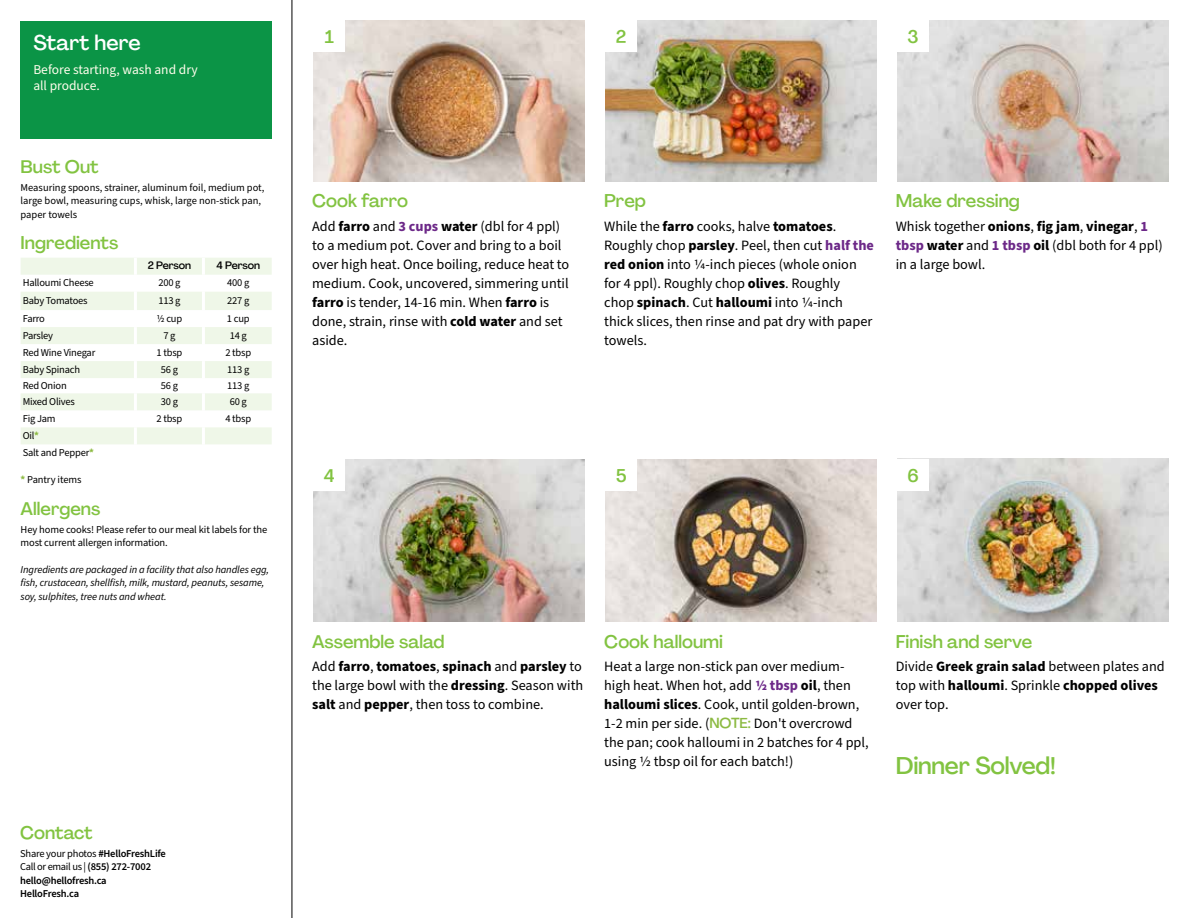
<style>
.page{position:relative;width:1188px;height:918px;background:#fff}
.page>*{position:absolute;margin:0;border:0;box-sizing:border-box;transform-origin:0 0}
.t1{font:500 24px "Agrandir";letter-spacing:-.01em;color:#82c341}
.t2{font:500 21px "Agrandir";color:#fff}
.t3{font:500 18px "Agrandir";color:#82c341}
.t4{font:14.25px/19px "Source Sans Pro";color:#000}
.t5{font:13.5px/16.2px "Source Sans Pro";color:#fffdec}
.t6{font:10.5px/13.5px "Source Sans Pro";letter-spacing:-.015em;color:#000}
.t7{font:italic 10.5px/13.5px "Source Sans Pro";letter-spacing:-.01em;color:#000}
.t8{font:600 10.5px/13.5px "Source Sans Pro";letter-spacing:-.02em;color:#000}
.t9{font:500 10.5px "Agrandir";letter-spacing:-.01em;color:#000}
.s1{font-weight:700;color:#8cba42}
.s2{font-weight:400}
.s3{font-weight:700}
.s4{font-weight:700;color:#6c2888}
.s5{font-family:"Agrandir";font-weight:500;color:#8cba42}
</style>
<div class="page">
<hr style="left:292px;top:0;width:1px;height:918px;background:#000">
<svg style="left:21px;top:258px;width:251px;height:186px;fill:#eff7e8"></svg>
<hr style="left:134px;top:258px;width:3px;height:17px;background:#fff">
<hr style="left:202px;top:258px;width:3px;height:17px;background:#fff">
<hr style="left:134px;top:275px;width:3px;height:17px;background:#fff">
<hr style="left:202px;top:275px;width:3px;height:17px;background:#fff">
<hr style="left:134px;top:292px;width:3px;height:18px;background:#fff">
<hr style="left:202px;top:292px;width:3px;height:18px;background:#fff">
<hr style="left:134px;top:310px;width:3px;height:17px;background:#fff">
<hr style="left:202px;top:310px;width:3px;height:17px;background:#fff">
<hr style="left:134px;top:327px;width:3px;height:17px;background:#fff">
<hr style="left:202px;top:327px;width:3px;height:17px;background:#fff">
<hr style="left:134px;top:344px;width:3px;height:17px;background:#fff">
<hr style="left:202px;top:344px;width:3px;height:17px;background:#fff">
<hr style="left:134px;top:361px;width:3px;height:17px;background:#fff">
<hr style="left:202px;top:361px;width:3px;height:17px;background:#fff">
<hr style="left:134px;top:378px;width:3px;height:15px;background:#fff">
<hr style="left:202px;top:378px;width:3px;height:15px;background:#fff">
<hr style="left:134px;top:393px;width:3px;height:17px;background:#fff">
<hr style="left:202px;top:393px;width:3px;height:17px;background:#fff">
<hr style="left:134px;top:410px;width:3px;height:17px;background:#fff">
<hr style="left:202px;top:410px;width:3px;height:17px;background:#fff">
<hr style="left:134px;top:427px;width:3px;height:17px;background:#fff">
<hr style="left:202px;top:427px;width:3px;height:17px;background:#fff">
<div style="left:21px;top:21px;width:251px;height:117px;background:#0b9446"></div>
<img style="left:313px;top:459px;width:272px;height:162px">
<div style="left:313px;top:459px;width:32px;height:32px;background:#fff"></div>
<img style="left:605px;top:459px;width:272px;height:162px">
<div style="left:605px;top:459px;width:32px;height:32px;background:#fff"></div>
<img style="left:897px;top:459px;width:272px;height:162px">
<div style="left:897px;top:459px;width:32px;height:32px;background:#fff"></div>
<img style="left:313px;top:20px;width:272px;height:161px">
<div style="left:313px;top:20px;width:32px;height:32px;background:#fff"></div>
<img style="left:605px;top:20px;width:272px;height:161px">
<div style="left:605px;top:20px;width:32px;height:32px;background:#fff"></div>
<img style="left:897px;top:20px;width:272px;height:161px">
<div style="left:897px;top:20px;width:32px;height:32px;background:#fff"></div>
<h2 class="t2" style="left:33px;top:29px;width:109px">Start here</h2>
<p class="t5" style="left:33px;top:62px;width:166px">Before starting, wash and dry all produce.</p>
<p class="t3" style="left:21px;top:156px;width:80px">Bust Out</p>
<p class="t6" style="left:21px;top:181px;width:245px">Measuring spoons, strainer, aluminum foil, medium pot, large bowl, measuring cups, whisk, large non-stick pan, paper towels</p>
<p class="t3" style="left:21px;top:232px;width:99px">Ingredients</p>
<p class="t9" style="left:148px;top:259px;width:45px">2 Person</p>
<p class="t9" style="left:217px;top:259px;width:45px">4 Person</p>
<p class="t6" style="left:23px;top:276px;width:73px">Halloumi Cheese</p>
<p class="t6" style="left:158px;top:276px;width:24px">200 g</p>
<p class="t6" style="left:227px;top:276px;width:24px">400 g</p>
<p class="t6" style="left:23px;top:294px;width:66px">Baby Tomatoes</p>
<p class="t6" style="left:158px;top:294px;width:24px">113 g</p>
<p class="t6" style="left:227px;top:294px;width:24px">227 g</p>
<p class="t6" style="left:23px;top:312px;width:24px">Farro</p>
<p class="t6" style="left:157px;top:312px;width:27px">1/2 cup</p>
<p class="t6" style="left:227px;top:312px;width:24px">1 cup</p>
<p class="t6" style="left:23px;top:329px;width:32px">Parsley</p>
<p class="t6" style="left:163px;top:329px;width:14px">7 g</p>
<p class="t6" style="left:230px;top:329px;width:19px">14 g</p>
<p class="t6" style="left:23px;top:346px;width:74px">Red Wine Vinegar</p>
<p class="t6" style="left:157px;top:346px;width:27px">1 tbsp</p>
<p class="t6" style="left:225px;top:346px;width:27px">2 tbsp</p>
<p class="t6" style="left:23px;top:363px;width:59px">Baby Spinach</p>
<p class="t6" style="left:161px;top:363px;width:19px">56 g</p>
<p class="t6" style="left:227px;top:363px;width:24px">113 g</p>
<p class="t6" style="left:23px;top:379px;width:46px">Red Onion</p>
<p class="t6" style="left:161px;top:379px;width:19px">56 g</p>
<p class="t6" style="left:227px;top:379px;width:24px">113 g</p>
<p class="t6" style="left:23px;top:395px;width:54px">Mixed Olives</p>
<p class="t6" style="left:161px;top:395px;width:19px">30 g</p>
<p class="t6" style="left:230px;top:395px;width:19px">60 g</p>
<p class="t6" style="left:23px;top:412px;width:34px">Fig Jam</p>
<p class="t6" style="left:156px;top:412px;width:27px">2 tbsp</p>
<p class="t6" style="left:225px;top:412px;width:27px">4 tbsp</p>
<p class="t6" style="left:23px;top:427px;width:73px;line-height:17px">Oil<span class="s1">*<br></span>Salt and Pepper<span class="s1">*</span></p>
<p class="t6" style="left:21px;top:473px;width:62px"><span class="s1">*</span> Pantry items</p>
<p class="t3" style="left:21px;top:497px;width:81px">Allergens</p>
<p class="t6" style="left:21px;top:523px;width:248px">Hey home cooks! Please refer to our meal kit labels for the most current allergen information.</p>
<p class="t7" style="left:21px;top:563px;width:250px">Ingredients are packaged in a facility that also handles egg, fish, crustacean, shellfish, milk, mustard, peanuts, sesame, soy, sulphites, tree nuts and wheat.</p>
<p class="t3" style="left:20px;top:822px;width:74px">Contact</p>
<p class="t8" style="left:20px;top:847px;width:147px"><span class="s2">Share your photos</span> #HelloFreshLife<br><span class="s2">Call or email us |</span> (855) 272-7002 hello@hellofresh.ca<br>HelloFresh.ca</p>
<p class="t3" style="left:325px;top:26px;width:11px">1</p>
<p class="t3" style="left:616px;top:25px;width:12px">2</p>
<p class="t3" style="left:908px;top:25px;width:13px">3</p>
<p class="t3" style="left:312px;top:190px;width:97px">Cook farro</p>
<p class="t4" style="left:312px;top:217px;width:259px">Add <span class="s3">farro</span> and <span class="s4">3 cups</span> <span class="s3">water</span> (dbl for 4 ppl) to a medium pot. Cover and bring to a boil over high heat. Once boiling, reduce heat to medium. Cook, uncovered, simmering until <span class="s3">farro</span> is tender, 14-16 min. When <span class="s3">farro</span> is done, strain, rinse with <span class="s3">cold water</span> and set aside.</p>
<p class="t3" style="left:604px;top:190px;width:43px">Prep</p>
<p class="t4" style="left:604px;top:217px;width:271px">While the <span class="s3">farro</span> cooks, halve <span class="s3">tomatoes</span>.<br>Roughly chop <span class="s3">parsley</span>. Peel, then cut <span class="s4">half the </span><span class="s3">red onion</span> into 1/4-inch pieces (whole onion for 4 ppl). Roughly chop <span class="s3">olives</span>. Roughly<br>chop <span class="s3">spinach</span>. Cut <span class="s3">halloumi</span> into 1/4-inch thick slices, then rinse and pat dry with paper towels.</p>
<p class="t3" style="left:896px;top:190px;width:126px">Make dressing</p>
<p class="t4" style="left:896px;top:217px;width:268px">Whisk together <span class="s3">onions</span>, <span class="s3">fig jam</span>, <span class="s3">vinegar</span>, <span class="s4">1 tbsp</span> <span class="s3">water</span> and <span class="s4">1 tbsp</span> <span class="s3">oil</span> (dbl both for 4 ppl) in a large bowl.</p>
<p class="t3" style="left:324px;top:465px;width:12px">4</p>
<p class="t3" style="left:616px;top:465px;width:12px">5</p>
<p class="t3" style="left:907px;top:464px;width:13px">6</p>
<p class="t3" style="left:312px;top:630px;width:134px">Assemble salad</p>
<p class="t4" style="left:312px;top:657px;width:273px;text-align:justify">Add <span class="s3">farro</span>, <span class="s3">tomatoes</span>, <span class="s3">spinach</span> and <span class="s3">parsley</span> to the large bowl with the <span class="s3">dressing</span>. Season with <span class="s3">salt</span> and <span class="s3">pepper</span>, then toss to combine.</p>
<p class="t3" style="left:604px;top:630px;width:120px">Cook halloumi</p>
<p class="t4" style="left:604px;top:657px;width:266px">Heat a large non-stick pan over medium&shy;high heat. When hot, add <span class="s4">1/2 tbsp</span> <span class="s3">oil</span>, then <span class="s3">halloumi slices</span>. Cook, until golden-brown, 1-2 min per side. (<span class="s5">NOTE:</span> Don't overcrowd the pan; cook halloumi in 2 batches for 4 ppl, using 1/2 tbsp oil for each batch!)</p>
<p class="t3" style="left:896px;top:630px;width:138px">Finish and serve</p>
<p class="t4" style="left:896px;top:657px;width:271px">Divide <span class="s3">Greek grain salad</span> between plates and top with <span class="s3">halloumi</span>. Sprinkle <span class="s3">chopped olives </span>over top.</p>
<h1 class="t1" style="left:896px;top:751px;width:162px">Dinner Solved!</h1>
</div>
